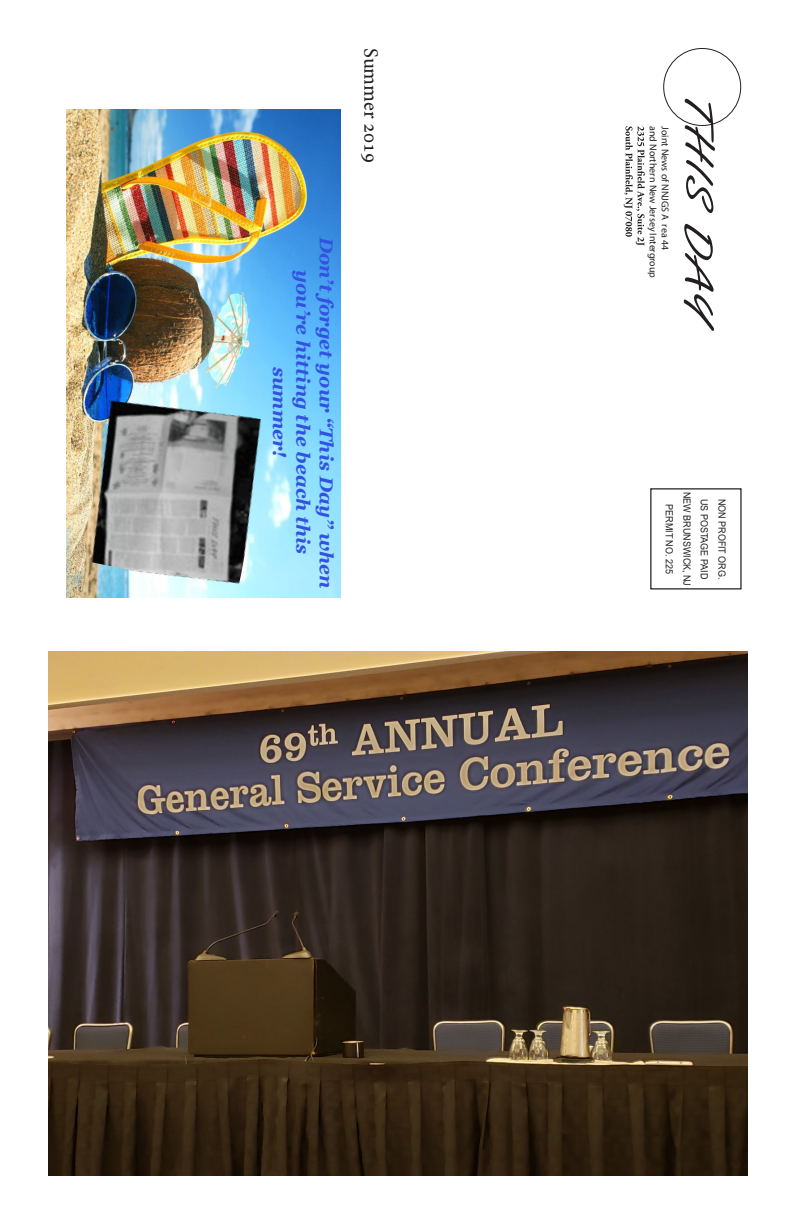
<style>
.page{position:relative;width:792px;height:1224px;background:#fff}
.page>*{position:absolute;margin:0;border:0;box-sizing:border-box;transform-origin:0 0}
.t1{font:20px "Adobe Hebrew";color:#231f20}
.t2{font:italic 700 18.8px/23.3px "Georgia";color:#3452e1;text-align:center}
.t3{font:10px/17.5px "Arial";letter-spacing:-.005em;color:#231f20;text-align:center;scale:.9 1}
.t4{font:10px/12px "Courier";color:#231f20}
</style>
<div class="page">
<div style="left:650px;top:488px;width:92px;height:101px;border:1px solid #231f20"></div>
<svg style="left:685px;top:99px;width:30px;height:114px"></svg>
<svg style="left:684px;top:224px;width:30px;height:107px"></svg>
<svg style="left:624px;top:126px;width:21px;height:120px"></svg>
<img style="left:48px;top:652px;width:699px;height:524px">
<img style="left:66px;top:109px;width:274px;height:488px">
<img style="left:75px;top:387px;width:199px;height:206px">
<p class="t1" style="left:383px;top:48px;width:117px;rotate:90deg">Summer 2019</p>
<p class="t2" style="left:338px;top:237px;width:353px;rotate:90deg">Don’t forget your “This Day” when you’re hitting the beach this summer!</p>
<p class="t4" style="left:671px;top:126px;width:154px;rotate:90deg">Joint News of NNJGS A rea 44<br>and Northern New Jersey Intergroup</p>
<p class="t3" style="left:731px;top:492px;width:106px;rotate:90deg">NON PROFIT ORG.<br>US POSTAGE PAID<br>NEW BRUNSWICK, NJ<br>PERMIT NO. 225</p>
</div>
